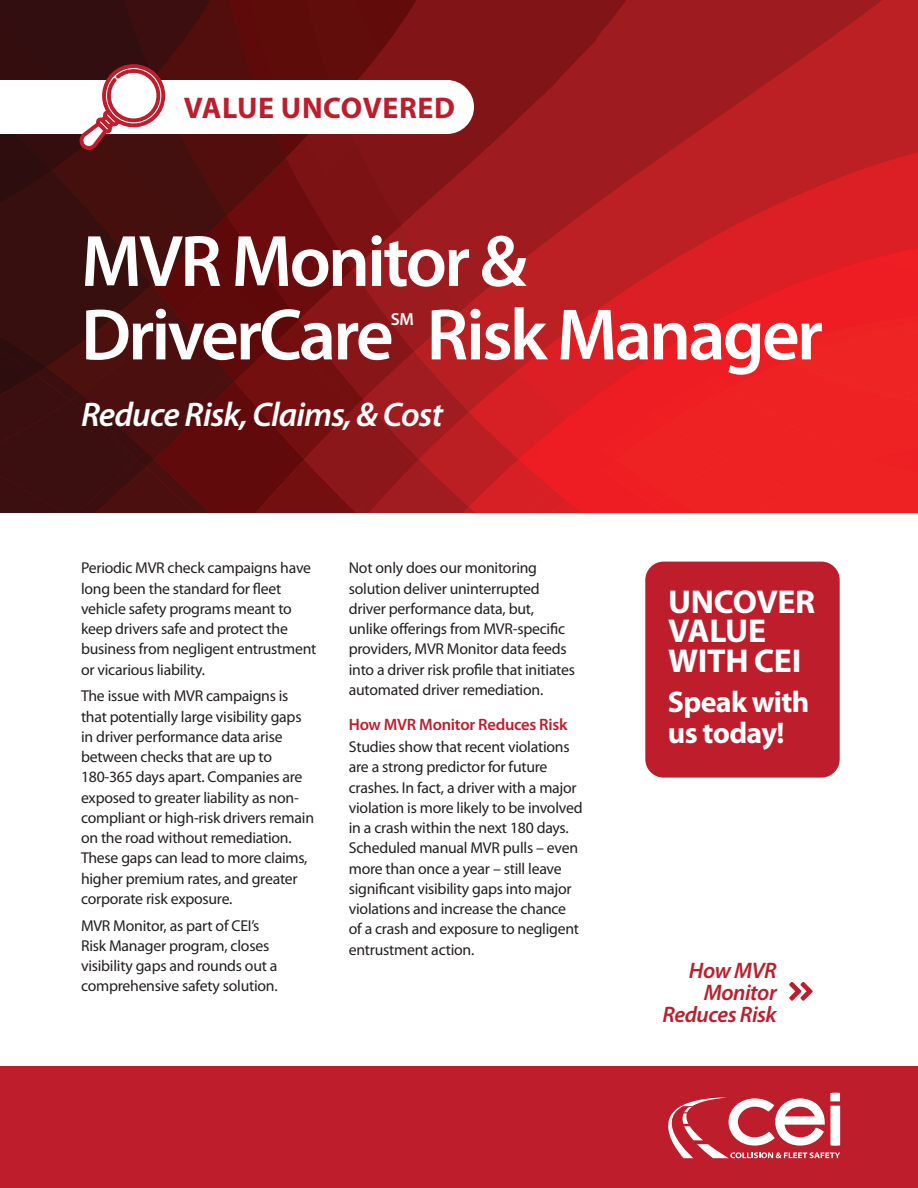
<style>
.page{position:relative;width:918px;height:1188px;background:#fff}
.page>*{position:absolute;margin:0;border:0;box-sizing:border-box;transform-origin:0 0}
.t1{font:600 73.35px/73.5px "Myriad Pro";letter-spacing:-.04em;color:#fff}
.t2{font:italic 600 34.2px "Myriad Pro";letter-spacing:-.025em;color:#fff}
.t3{font:700 33.15px/29.4px "Myriad Pro";letter-spacing:-.01em;color:#fff}
.t4{font:700 30px/31.5px "Myriad Pro";letter-spacing:-.02em;color:#fff}
.t5{font:700 30px "Myriad Pro";letter-spacing:.02em;color:#be1d2c}
.t6{font:italic 600 22.5px/21.8px "Myriad Pro";letter-spacing:-.02em;color:#be1d2c;text-align:right}
.t7{font:600 17.55px "Myriad Pro";color:#fff}
.subheads{font:600 16.5px "Myriad Pro";letter-spacing:-.015em;color:#be1d2c}
.t8{font:15.75px/20.2px "Myriad Pro";letter-spacing:-.015em;color:#231f20}
</style>
<div class="page">
<div style="left:0;top:1066px;width:918px;height:122px;background:#be1d2c"></div>
<svg style="left:668px;top:1093px;width:172px;height:65px"></svg>
<svg style="left:789px;top:982px;width:24px;height:19px"></svg>
<svg style="left:0;top:0;width:918px;height:513px;background:#9a2326"></svg>
<div style="left:645px;top:562px;width:195px;height:216px;background:#be1d2c;border-radius:18px"></div>
<p class="t5" style="left:184px;top:91px;width:273px">VALUE UNCOVERED</p>
<p class="t1" style="left:81px;top:226px;width:744px">MVR Monitor &amp;<br>DriverCare Risk Manager</p>
<p class="t7" style="left:391px;top:309px;width:24px">SM</p>
<p class="t2" style="left:81px;top:396px;width:364px">Reduce Risk, Claims, &amp; Cost</p>
<p class="t8" style="left:81px;top:558px;width:237px">Periodic MVR check campaigns have long been the standard for fleet vehicle safety programs meant to keep drivers safe and protect the business from negligent entrustment or vicarious liability.</p>
<p class="t8" style="left:81px;top:686px;width:235px">The issue with MVR campaigns is that potentially large visibility gaps in driver performance data arise between checks that are up to 180-365 days apart. Companies are exposed to greater liability as non&shy;compliant or high-risk drivers remain on the road without remediation.<br>These gaps can lead to more claims, higher premium rates, and greater corporate risk exposure.</p>
<p class="t8" style="left:81px;top:915px;width:198px">MVR Monitor, as part of CEI’s<br>Risk Manager program, closes visibility gaps and rounds out a comprehensive safety solution.</p>
<p class="t8" style="left:349px;top:558px;width:228px">Not only does our monitoring solution deliver uninterrupted driver performance data, but, unlike offerings from MVR-specific providers, MVR Monitor data feeds into a driver risk profile that initiates automated driver remediation.</p>
<p class="subheads" style="left:349px;top:715px;width:220px">How MVR Monitor Reduces Risk</p>
<p class="t8" style="left:349px;top:737px;width:235px">Studies show that recent violations are a strong predictor for future crashes. In fact, a driver with a major violation is more likely to be involved in a crash within the next 180 days.<br>Scheduled manual MVR pulls – even more than once a year – still leave significant visibility gaps into major violations and increase the chance of a crash and exposure to negligent entrustment action.</p>
<p class="t3" style="left:668px;top:587px;width:149px">UNCOVER<br>VALUE<br>WITH CEI</p>
<p class="t4" style="left:668px;top:686px;width:143px">Speak with us today!</p>
<p class="t6" style="left:663px;top:960px;width:116px">How MVR<br>Monitor<br>Reduces Risk</p>
</div>
